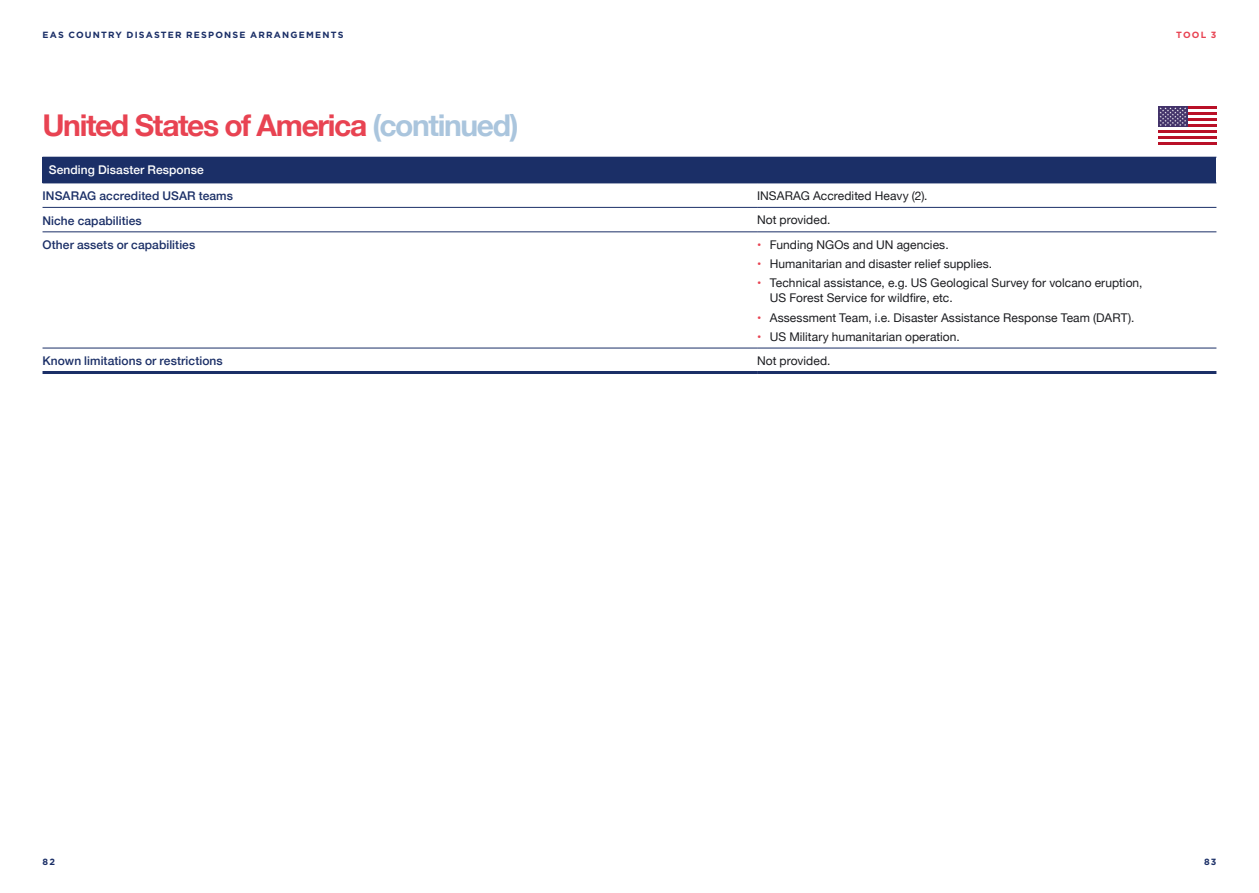
<style>
.page{position:relative;width:1259px;height:893px;background:#fff}
.page>*{position:absolute;margin:0;border:0;box-sizing:border-box;transform-origin:0 0}
.H1__continued{font:700 30px "Helvetica Neue";letter-spacing:-.045em;color:#e84352}
.Table_Text{font:12px/15px "Helvetica Neue";letter-spacing:.005em;color:#1b1c20}
.Table_Highlight{font:500 12px "Helvetica Neue";letter-spacing:.005em;color:#1b2f67}
.Table_Header{font:500 12px "Helvetica Neue";letter-spacing:.01em;color:#fff}
.t1{font:700 9px "Gotham HTF";letter-spacing:.135em;color:#1b2f67}
.t2{font:700 9px "Gotham HTF";color:#e84352}
.s1{color:#aac5dd}
.s2{color:#e84352}
</style>
<div class="page">
<hr style="left:1158px;top:106px;width:58px;height:3px;background:#b91027">
<hr style="left:1158px;top:112px;width:58px;height:3px;background:#b91027">
<hr style="left:1158px;top:118px;width:58px;height:3px;background:#b91027">
<hr style="left:1158px;top:124px;width:58px;height:3px;background:#b91027">
<hr style="left:1158px;top:130px;width:58px;height:3px;background:#b91027">
<hr style="left:1158px;top:136px;width:58px;height:3px;background:#b91027">
<hr style="left:1158px;top:142px;width:58px;height:3px;background:#b91027">
<div style="left:1158px;top:106px;width:29px;height:21px;background:#43336a"></div>
<svg style="left:1159px;top:107px;width:27px;height:19px"></svg>
<div style="left:43px;top:157px;width:1173px;height:26px;background:#1b2f67"></div>
<hr style="left:757px;top:183px;width:459px;height:1px;background:#1b2f67">
<hr style="left:43px;top:207px;width:714px;height:1px;background:#1b2f67">
<hr style="left:757px;top:207px;width:459px;height:1px;background:#1b2f67">
<hr style="left:43px;top:231px;width:714px;height:1px;background:#1b2f67">
<hr style="left:757px;top:231px;width:459px;height:1px;background:#1b2f67">
<hr style="left:43px;top:348px;width:714px;height:1px;background:#1b2f67">
<hr style="left:757px;top:348px;width:459px;height:1px;background:#1b2f67">
<hr style="left:43px;top:371px;width:714px;height:3px;background:#1b2f67">
<hr style="left:757px;top:371px;width:459px;height:3px;background:#1b2f67">
<hr style="left:43px;top:183px;width:714px;height:1px;background:#1b2f67">
<p class="t1" style="left:43px;top:29px;width:302px">EAS COUNTRY DISASTER RESPONSE ARRANGEMENTS</p>
<p class="H1__continued" style="left:43px;top:101px;width:478px">United States of America <span class="s1">(continued)</span></p>
<p class="Table_Header" style="left:49px;top:160px;width:156px">Sending Disaster Response</p>
<p class="Table_Highlight" style="left:43px;top:186px;width:192px">INSARAG accredited USAR teams</p>
<p class="Table_Text" style="left:757px;top:189px;width:172px">INSARAG Accredited Heavy (2).</p>
<p class="Table_Highlight" style="left:43px;top:211px;width:101px">Niche capabilities</p>
<p class="Table_Text" style="left:757px;top:213px;width:75px">Not provided.</p>
<p class="Table_Highlight" style="left:43px;top:235px;width:154px">Other assets or capabilities</p>
<p class="Table_Text" style="left:757px;top:238px;width:193px"><span class="s2">•</span> Funding NGOs and UN agencies.</p>
<p class="Table_Text" style="left:757px;top:257px;width:237px"><span class="s2">•</span> Humanitarian and disaster relief supplies.</p>
<p class="Table_Text" style="left:770px;top:276px;width:374px;text-indent:-13px"><span class="s2">•</span> Technical assistance, e.g. US Geological Survey for volcano eruption,<br>US Forest Service for wildfire, etc.</p>
<p class="Table_Text" style="left:757px;top:310px;width:379px"><span class="s2">•</span> Assessment Team, i.e. Disaster Assistance Response Team (DART).</p>
<p class="Table_Text" style="left:757px;top:330px;width:204px"><span class="s2">•</span> US Military humanitarian operation.</p>
<p class="Table_Highlight" style="left:43px;top:351px;width:182px">Known limitations or restrictions</p>
<p class="Table_Text" style="left:757px;top:354px;width:75px">Not provided.</p>
<p class="t2" style="left:1176px;top:29px;width:42px">TOOL 3</p>
<p class="t1" style="left:43px;top:856px;width:14px">82</p>
<p class="t1" style="left:1204px;top:856px;width:14px">83</p>
</div>
